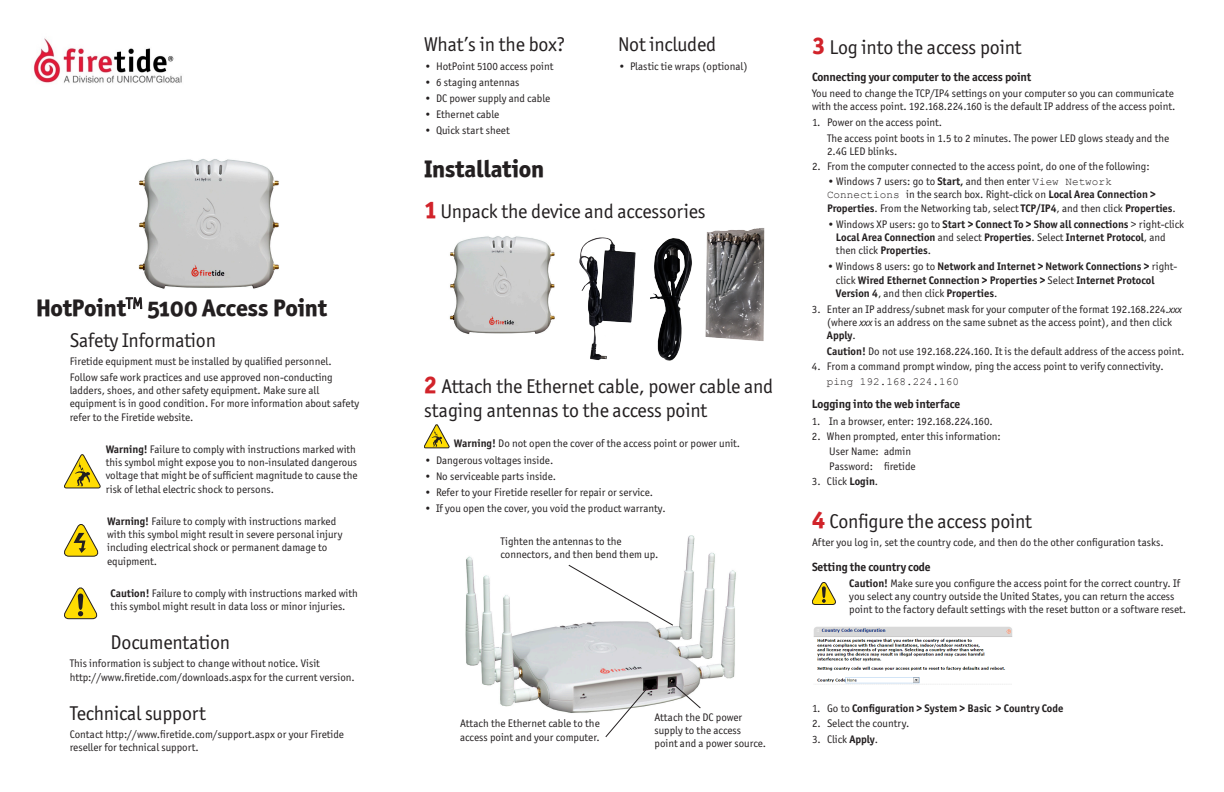
<style>
.page{position:relative;width:1224px;height:792px;background:#fff}
.page>*{position:absolute;margin:0;border:0;box-sizing:border-box;transform-origin:0 0}
.t1{font:700 24px "Officina San Md OSITCTT Extra";letter-spacing:-.01em;color:#231f20}
.t2{font:20px/24px "Officina San ITC";letter-spacing:-.01em;color:#231f20}
.t3{font:700 12px "Officina San ITC";letter-spacing:-.01em;color:#231f20}
.Body{font:11px/13.2px "Officina San ITC";color:#231f20}
.t4{font:700 11px/13.2px "Officina San ITC";color:#231f20}
.BodyIndent{font:11px/13.2px "Officina San ITC";color:#231f20}
.BodyIndent-2{font:11px "Courier New";color:#231f20}
.s1{font-weight:700}
.s2{font-family:"Officina San Md ITCTT Extra";font-weight:700;font-size:24px;color:#d1232a}
.s3{font-family:"Courier New"}
.s4{font-weight:400}
.s5{font-style:italic}
</style>
<div class="page">
<svg style="left:812px;top:582px;width:24px;height:23px"></svg>
<img style="left:813px;top:626px;width:200px;height:59px">
<svg style="left:424px;top:424px;width:25px;height:24px"></svg>
<svg style="left:64px;top:524px;width:34px;height:33px"></svg>
<svg style="left:64px;top:587px;width:33px;height:32px"></svg>
<svg style="left:64px;top:454px;width:37px;height:34px"></svg>
<img style="left:705px;top:228px;width:60px;height:113px">
<img style="left:138px;top:159px;width:141px;height:130px">
<img style="left:449px;top:236px;width:106px;height:98px">
<img style="left:466px;top:536px;width:270px;height:177px">
<img style="left:579px;top:237px;width:113px;height:124px">
<svg style="left:605px;top:688px;width:42px;height:50px"></svg>
<svg style="left:672px;top:683px;width:29px;height:26px"></svg>
<svg style="left:568px;top:565px;width:106px;height:61px"></svg>
<img style="left:33px;top:38px;width:149px;height:45px">
<h1 class="t1" style="left:36px;top:293px;width:292px">HotPoint<sup>TM</sup> 5100 Access Point</h1>
<h2 class="t2" style="left:70px;top:328px;width:148px">Safety Information</h2>
<p class="Body" style="left:70px;top:355px;width:263px">Firetide equipment must be installed by qualified personnel.</p>
<p class="Body" style="left:70px;top:371px;width:291px">Follow safe work practices and use approved non-conducting ladders, shoes, and other safety equipment. Make sure all equipment is in good condition. For more information about safety refer to the Firetide website.</p>
<p class="Body" style="left:106px;top:443px;width:253px"><span class="s1">Warning!</span> Failure to comply with instructions marked with this symbol might expose you to non-insulated dangerous voltage that might be of sufficient magnitude to cause the risk of lethal electric shock to persons.</p>
<p class="Body" style="left:107px;top:515px;width:237px"><span class="s1">Warning!</span> Failure to comply with instructions marked with this symbol might result in severe personal injury including electrical shock or permanent damage to equipment.</p>
<p class="Body" style="left:111px;top:587px;width:249px"><span class="s1">Caution!</span> Failure to comply with instructions marked with this symbol might result in data loss or minor injuries.</p>
<h2 class="t2" style="left:111px;top:630px;width:121px">Documentation</h2>
<p class="Body" style="left:70px;top:657px;width:287px">This information is subject to change without notice. Visit http://www.firetide.com/downloads.aspx for the current version.</p>
<h2 class="t2" style="left:70px;top:701px;width:138px">Technical support</h2>
<p class="Body" style="left:70px;top:728px;width:276px">Contact http://www.firetide.com/support.aspx or your Firetide reseller for technical support.</p>
<h2 class="t2" style="left:424px;top:33px;width:143px">What’s in the box?</h2>
<p class="Body" style="left:424px;top:59px;width:131px">• HotPoint 5100 access point</p>
<p class="Body" style="left:424px;top:75px;width:97px">• 6 staging antennas</p>
<p class="Body" style="left:424px;top:92px;width:128px">• DC power supply and cable</p>
<p class="Body" style="left:424px;top:108px;width:77px">• Ethernet cable</p>
<p class="Body" style="left:424px;top:124px;width:87px">• Quick start sheet</p>
<h2 class="t2" style="left:618px;top:33px;width:100px">Not included</h2>
<p class="Body" style="left:618px;top:59px;width:131px">• Plastic tie wraps (optional)</p>
<h1 class="t1" style="left:424px;top:153px;width:122px">Installation</h1>
<h2 class="t2" style="left:424px;top:199px;width:283px"><span class="s2">1</span> Unpack the device and accessories</h2>
<h2 class="t2" style="left:424px;top:374px;width:351px"><span class="s2">2</span> Attach the Ethernet cable, power cable and staging antennas to the access point</h2>
<p class="Body" style="left:454px;top:437px;width:288px"><span class="s1">Warning!</span> Do not open the cover of the access point or power unit.</p>
<p class="Body" style="left:424px;top:453px;width:131px">• Dangerous voltages inside.</p>
<p class="Body" style="left:424px;top:469px;width:134px">• No serviceable parts inside.</p>
<p class="Body" style="left:424px;top:486px;width:231px">• Refer to your Firetide reseller for repair or service.</p>
<p class="Body" style="left:424px;top:502px;width:243px">• If you open the cover, you void the product warranty.</p>
<p class="Body" style="left:500px;top:535px;width:160px">Tighten the antennas to the connectors, and then bend them up.</p>
<p class="Body" style="left:460px;top:717px;width:141px">Attach the Ethernet cable to the access point and your computer.</p>
<p class="Body" style="left:655px;top:710px;width:113px">Attach the DC power supply to the access point and a power source.</p>
<h2 class="t2" style="left:812px;top:36px;width:211px"><span class="s2">3</span> Log into the access point</h2>
<h3 class="t3" style="left:812px;top:69px;width:221px">Connecting your computer to the access point</h3>
<p class="Body" style="left:812px;top:87px;width:365px">You need to change the TCP/IP4 settings on your computer so you can communicate with the access point. 192.168.224.160 is the default IP address of the access point.</p>
<p class="Body" style="left:812px;top:116px;width:132px">1. Power on the access point.</p>
<p class="BodyIndent" style="left:827px;top:131px;width:344px">The access point boots in 1.5 to 2 minutes. The power LED glows steady and the<br>2.4G LED blinks.</p>
<p class="Body" style="left:812px;top:160px;width:339px">2. From the computer connected to the access point, do one of the following:</p>
<p class="Body" style="left:827px;top:175px;width:350px">•Windows 7 users: go to <span class="s1">Start,</span> and then enter <span class="s3">View Network<br>Connections</span> in the search box. Right-click on <span class="s1">Local Area Connection &gt;<br>Properties</span>. From the Networking tab, select <span class="s1">TCP/IP4</span>, and then click <span class="s1">Properties</span>.</p>
<p class="t4" style="left:836px;top:217px;width:350px;text-indent:-9px"><span class="s4">•Windows XP users: go to</span> Start &gt; Connect To &gt; Show all connections <span class="s4">&gt; right-click<br></span>Local Area Connection <span class="s4">and select</span> Properties<span class="s4">. Select</span> Internet Protocol<span class="s4">, and then click</span> Properties<span class="s4">.</span></p>
<p class="t4" style="left:836px;top:260px;width:343px;text-indent:-9px"><span class="s4">•Windows 8 users: go to</span> Network and Internet &gt; Network Connections &gt; <span class="s4">right&shy;click</span> Wired Ethernet Connection &gt; Properties &gt; <span class="s4">Select</span> Internet Protocol<br>Version 4<span class="s4">, and then click</span> Properties<span class="s4">.</span></p>
<p class="Body" style="left:827px;top:303px;width:356px;text-indent:-15px">3. Enter an IP address/subnet mask for your computer of the format 192.168.224.<span class="s5">xxx </span>(where <span class="s5">xxx</span> is an address on the same subnet as the access point), and then click<br><span class="s1">Apply</span>.</p>
<p class="BodyIndent" style="left:827px;top:344px;width:359px"><span class="s1">Caution!</span> Do not use 192.168.224.160. It is the default address of the access point.</p>
<p class="Body" style="left:812px;top:359px;width:353px">4. From a command prompt window, ping the access point to verify connectivity.</p>
<p class="BodyIndent-2" style="left:827px;top:375px;width:133px">ping 192.168.224.160</p>
<h3 class="t3" style="left:812px;top:397px;width:150px">Logging into the web interface</h3>
<p class="Body" style="left:812px;top:414px;width:182px">1. In a browser, enter: 192.168.224.160.</p>
<p class="Body" style="left:812px;top:429px;width:190px">2. When prompted, enter this information:</p>
<p class="BodyIndent" style="left:829px;top:445px;width:83px">User Name: admin</p>
<p class="BodyIndent" style="left:829px;top:460px;width:88px">Password: firetide</p>
<p class="Body" style="left:812px;top:475px;width:68px">3. Click <span class="s1">Login</span>.</p>
<h2 class="t2" style="left:812px;top:509px;width:221px"><span class="s2">4</span> Configure the access point</h2>
<p class="Body" style="left:812px;top:536px;width:353px">After you log in, set the country code, and then do the other configuration tasks.</p>
<h3 class="t3" style="left:812px;top:559px;width:120px">Setting the country code</h3>
<p class="Body" style="left:849px;top:577px;width:338px"><span class="s1">Caution!</span> Make sure you configure the access point for the correct country. If you select any country outside the United States, you can return the access point to the factory default settings with the reset button or a software reset.</p>
<p class="t4" style="left:812px;top:702px;width:253px"><span class="s4">1. Go to</span> Configuration &gt; System &gt; Basic &gt; Country Code</p>
<p class="Body" style="left:812px;top:717px;width:99px">2. Select the country.</p>
<p class="Body" style="left:812px;top:732px;width:68px">3. Click <span class="s1">Apply</span>.</p>
</div>
